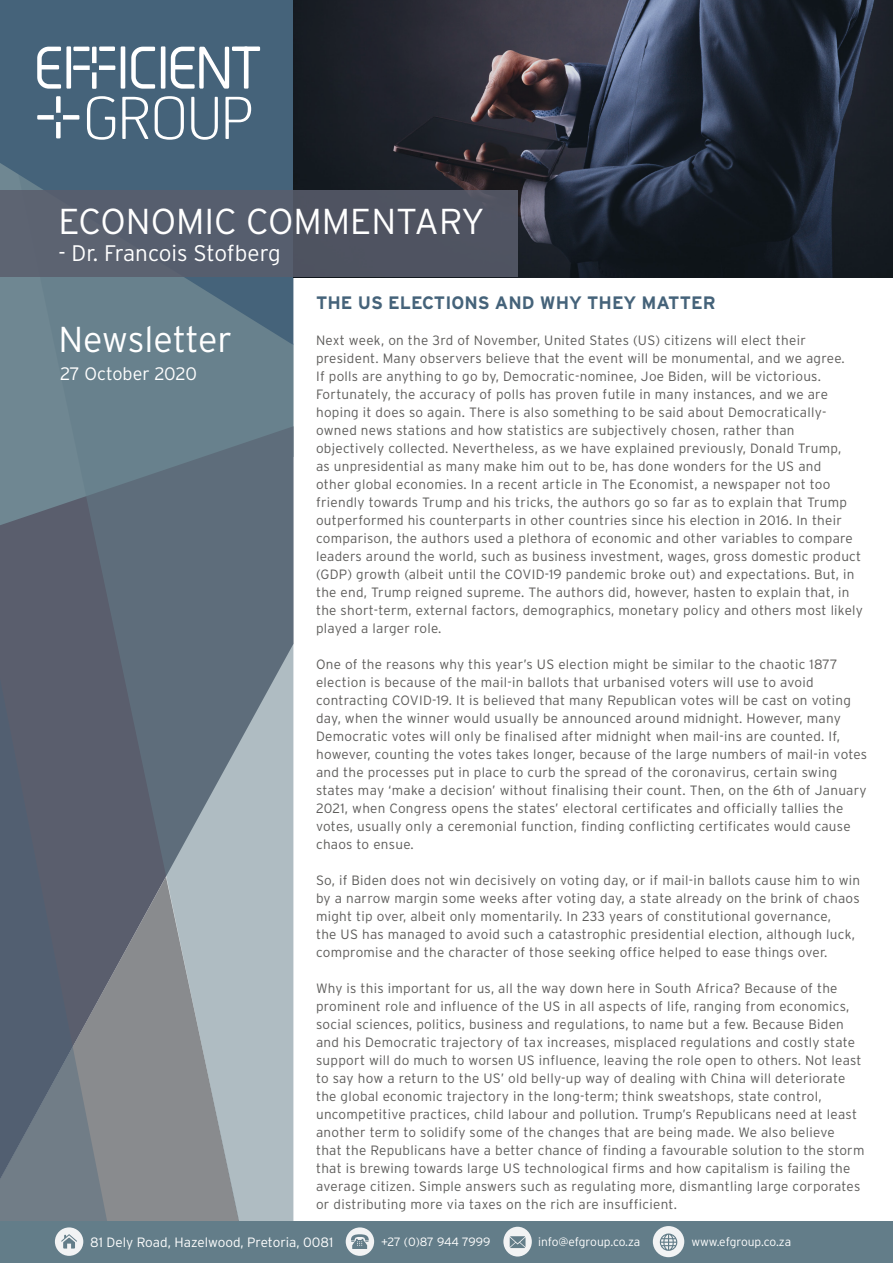
<style>
.page{position:relative;width:893px;height:1263px;background:#fff}
.page>*{position:absolute;margin:0;border:0;box-sizing:border-box;transform-origin:0 0}
.t1{font:300 36px "Interstate";color:#fff}
.t2{font:300 22.5px "Interstate";color:#fff}
.t3{font:700 18px "Interstate";color:#45637a}
.t4{font:300 18px "Interstate";letter-spacing:-.01em;color:#fff}
.t5{font:300 13.5px/18px "Interstate";letter-spacing:.02em;color:#5d5c5a}
.t6{font:300 13.5px "Interstate";color:#fff}
.t7{font:300 12px "Interstate";letter-spacing:-.01em;color:#fff}
</style>
<div class="page">
<svg style="left:0;top:345px;width:293px;height:877px;background:#7c8a94"></svg>
<svg style="left:0;top:0;width:293px;height:345px;background:#4f6c7f"></svg>
<svg style="left:0;top:471px;width:115px;height:751px;background:#5f6775"></svg>
<svg style="left:131px;top:47px;width:24px;height:42px"></svg>
<svg style="left:37px;top:46px;width:78px;height:43px"></svg>
<svg style="left:37px;top:96px;width:42px;height:42px;background:#637c8f"></svg>
<svg style="left:87px;top:96px;width:28px;height:44px"></svg>
<svg style="left:122px;top:97px;width:27px;height:42px"></svg>
<svg style="left:155px;top:96px;width:29px;height:44px"></svg>
<svg style="left:191px;top:97px;width:27px;height:43px"></svg>
<svg style="left:225px;top:97px;width:26px;height:42px"></svg>
<svg style="left:121px;top:46px;width:4px;height:43px"></svg>
<svg style="left:161px;top:46px;width:4px;height:43px"></svg>
<svg style="left:171px;top:46px;width:89px;height:43px"></svg>
<div style="left:0;top:1222px;width:893px;height:41px;background:#637d89"></div>
<svg style="left:55px;top:1227px;width:28px;height:29px"></svg>
<svg style="left:653px;top:1226px;width:31px;height:31px"></svg>
<div style="left:346px;top:1227px;width:28px;height:29px;background:#f2f3f4;border-radius:50%"></div>
<svg style="left:351px;top:1234px;width:18px;height:15px"></svg>
<svg style="left:503px;top:1227px;width:29px;height:29px"></svg>
<svg style="left:293px;top:0;width:600px;height:277px;background:#252a36"></svg>
<div style="left:0;top:190px;width:518px;height:87px;background:linear-gradient(to right,#5c6574,#4d505e)"></div>
<p class="t1" style="left:58px;top:201px;width:428px">ECONOMIC COMMENTARY</p>
<p class="t2" style="left:58px;top:241px;width:224px">- Dr. Francois Stofberg</p>
<p class="t3" style="left:316px;top:293px;width:401px">THE US ELECTIONS AND WHY THEY MATTER</p>
<p class="t5" style="left:316px;top:331px;width:548px">Next week, on the 3rd of November, United States (US) citizens will elect their president. Many observers believe that the event will be monumental, and we agree.<br>If polls are anything to go by, Democratic-nominee, Joe Biden, will be victorious.<br>Fortunately, the accuracy of polls has proven futile in many instances, and we are hoping it does so again. There is also something to be said about Democratically&shy;owned news stations and how statistics are subjectively chosen, rather than objectively collected. Nevertheless, as we have explained previously, Donald Trump,<br>as unpresidential as many make him out to be, has done wonders for the US and<br>other global economies. In a recent article in The Economist, a newspaper not too friendly towards Trump and his tricks, the authors go so far as to explain that Trump outperformed his counterparts in other countries since his election in 2016. In their comparison, the authors used a plethora of economic and other variables to compare leaders around the world, such as business investment, wages, gross domestic product (GDP) growth (albeit until the COVID-19 pandemic broke out) and expectations. But, in the end, Trump reigned supreme. The authors did, however, hasten to explain that, in the short-term, external factors, demographics, monetary policy and others most likely played a larger role.</p>
<p class="t5" style="left:316px;top:655px;width:553px">One of the reasons why this year’s US election might be similar to the chaotic 1877 election is because of the mail-in ballots that urbanised voters will use to avoid contracting COVID-19. It is believed that many Republican votes will be cast on voting day, when the winner would usually be announced around midnight. However, many Democratic votes will only be finalised after midnight when mail-ins are counted. If, however, counting the votes takes longer, because of the large numbers of mail-in votes and the processes put in place to curb the spread of the coronavirus, certain swing states may ‘make a decision’ without finalising their count. Then, on the 6th of January 2021, when Congress opens the states’ electoral certificates and officially tallies the votes, usually only a ceremonial function, finding conflicting certificates would cause chaos to ensue.</p>
<p class="t5" style="left:316px;top:871px;width:546px">So, if Biden does not win decisively on voting day, or if mail-in ballots cause him to win by a narrow margin some weeks after voting day, a state already on the brink of chaos might tip over, albeit only momentarily. In 233 years of constitutional governance,<br>the US has managed to avoid such a catastrophic presidential election, although luck, compromise and the character of those seeking office helped to ease things over.</p>
<p class="t5" style="left:316px;top:979px;width:550px">Why is this important for us, all the way down here in South Africa? Because of the prominent role and influence of the US in all aspects of life, ranging from economics, social sciences, politics, business and regulations, to name but a few. Because Biden and his Democratic trajectory of tax increases, misplaced regulations and costly state support will do much to worsen US influence, leaving the role open to others. Not least to say how a return to the US’ old belly-up way of dealing with China will deteriorate the global economic trajectory in the long-term; think sweatshops, state control, uncompetitive practices, child labour and pollution. Trump’s Republicans need at least another term to solidify some of the changes that are being made. We also believe<br>that the Republicans have a better chance of finding a favourable solution to the storm that is brewing towards large US technological firms and how capitalism is failing the average citizen. Simple answers such as regulating more, dismantling large corporates or distributing more via taxes on the rich are insufficient.</p>
<p class="t6" style="left:90px;top:1235px;width:245px">81 Dely Road, Hazelwood, Pretoria, 0081</p>
<p class="t7" style="left:381px;top:1235px;width:111px">+27 (0)87 944 7999</p>
<p class="t7" style="left:538px;top:1235px;width:104px">info@efgroup.co.za</p>
<p class="t7" style="left:691px;top:1235px;width:101px">www.efgroup.co.za</p>
<p class="t1" style="left:58px;top:319px;width:175px">Newsletter</p>
<p class="t4" style="left:60px;top:363px;width:139px">27 October 2020</p>
</div>
